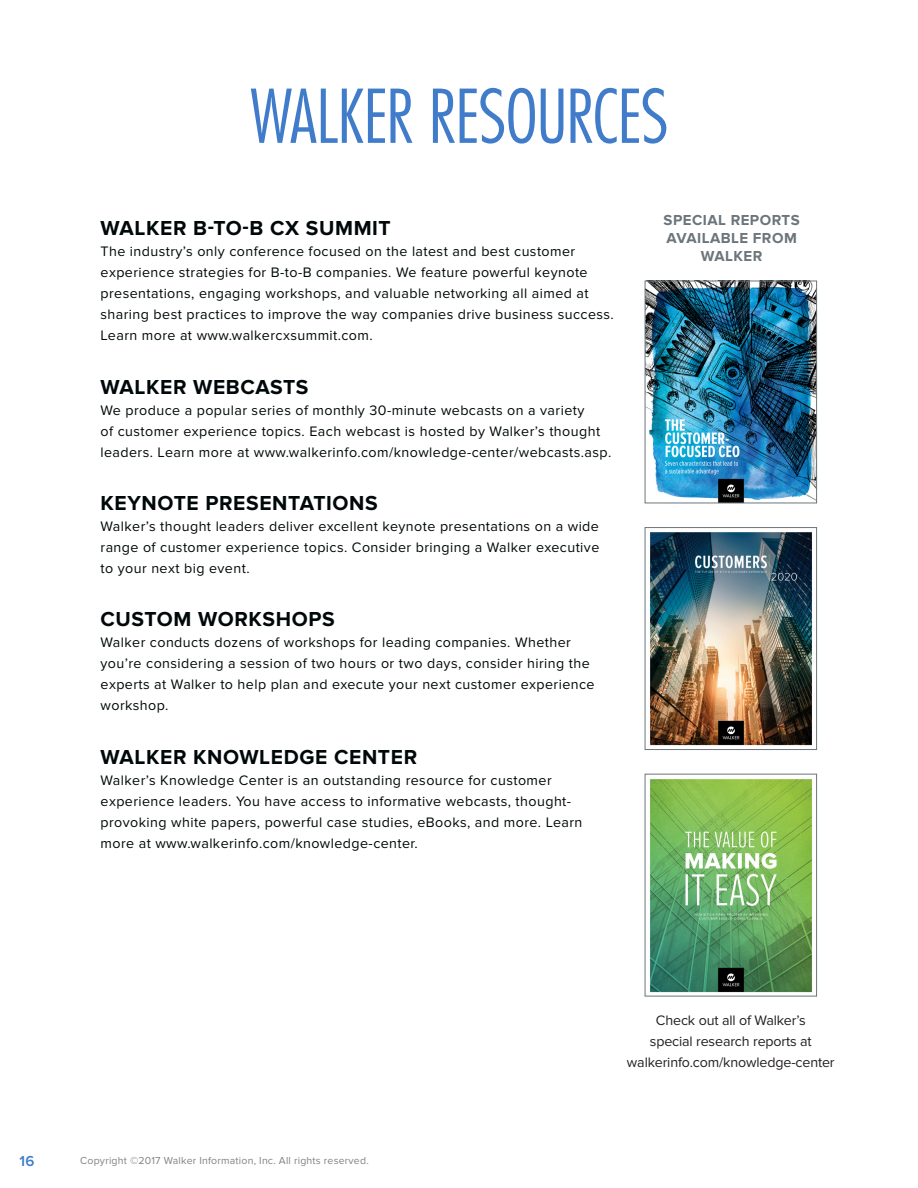
<style>
.page{position:relative;width:918px;height:1188px;background:#fff}
.page>*{position:absolute;margin:0;border:0;box-sizing:border-box;transform-origin:0 0}
.t1{font:300 condensed 72px "Futura";letter-spacing:-.015em;color:#407cca}
.Body_Condensed_Large{font:700 21px "Proxima Nova";letter-spacing:.03em;color:#000809}
.Sub_Subhead{font:700 15px/18px "Proxima Nova";letter-spacing:.03em;color:#6b757c;text-align:center}
.Number_Body{font:600 15px "Proxima Nova";color:#407cca}
.Body_Condensed_Large-2{font:14.25px/21px "Proxima Nova";letter-spacing:.03em;color:#000809}
.page_divider__lef{font:14.25px/21px "Proxima Nova";letter-spacing:-.01em;color:#231f20;text-align:center}
.t2{font:10.5px "Proxima Nova";letter-spacing:.02em;color:#808285}
</style>
<div class="page">
<img style="left:647px;top:283px;width:168px;height:218px">
<div style="left:645px;top:281px;width:172px;height:222px;border:1px solid #6b757c"></div>
<img style="left:650px;top:779px;width:162px;height:214px">
<div style="left:645px;top:774px;width:172px;height:222px;border:1px solid #6b757c"></div>
<img style="left:650px;top:532px;width:162px;height:214px">
<div style="left:645px;top:527px;width:172px;height:223px;border:1px solid #6b757c"></div>
<p class="t1" style="left:250px;top:71px;width:421px">WALKER RESOURCES</p>
<p class="Body_Condensed_Large" style="left:101px;top:216px;width:292px">WALKER B-TO-B CX SUMMIT</p>
<p class="Body_Condensed_Large-2" style="left:101px;top:241px;width:515px">The industry’s only conference focused on the latest and best customer experience strategies for B-to-B companies. We feature powerful keynote presentations, engaging workshops, and valuable networking all aimed at sharing best practices to improve the way companies drive business success.<br>Learn more at www.walkercxsummit.com.</p>
<p class="Body_Condensed_Large" style="left:101px;top:375px;width:209px">WALKER WEBCASTS</p>
<p class="Body_Condensed_Large-2" style="left:101px;top:400px;width:512px">We produce a popular series of monthly 30-minute webcasts on a variety<br>of customer experience topics. Each webcast is hosted by Walker’s thought leaders. Learn more at www.walkerinfo.com/knowledge-center/webcasts.asp.</p>
<p class="Body_Condensed_Large" style="left:101px;top:491px;width:279px">KEYNOTE PRESENTATIONS</p>
<p class="Body_Condensed_Large-2" style="left:101px;top:516px;width:500px;text-align:justify">Walker’s thought leaders deliver excellent keynote presentations on a wide range of customer experience topics. Consider bringing a Walker executive to your next big event.</p>
<p class="Body_Condensed_Large" style="left:101px;top:607px;width:236px">CUSTOM WORKSHOPS</p>
<p class="Body_Condensed_Large-2" style="left:101px;top:632px;width:496px">Walker conducts dozens of workshops for leading companies. Whether you’re considering a session of two hours or two days, consider hiring the experts at Walker to help plan and execute your next customer experience workshop.</p>
<p class="Body_Condensed_Large" style="left:101px;top:745px;width:318px">WALKER KNOWLEDGE CENTER</p>
<p class="Body_Condensed_Large-2" style="left:101px;top:770px;width:483px">Walker’s Knowledge Center is an outstanding resource for customer experience leaders. You have access to informative webcasts, thought&shy;provoking white papers, powerful case studies, eBooks, and more. Learn more at www.walkerinfo.com/knowledge-center.</p>
<p class="Sub_Subhead" style="left:664px;top:211px;width:138px">SPECIAL REPORTS<br>AVAILABLE FROM<br>WALKER</p>
<p class="Number_Body" style="left:19px;top:1152px;width:17px">16</p>
<p class="t2" style="left:80px;top:1155px;width:290px">Copyright ©2017 Walker Information, Inc. All rights reserved.</p>
<p class="page_divider__lef" style="left:627px;top:1010px;width:209px">Check out all of Walker’s<br>special research reports at walkerinfo.com/knowledge-center</p>
</div>
